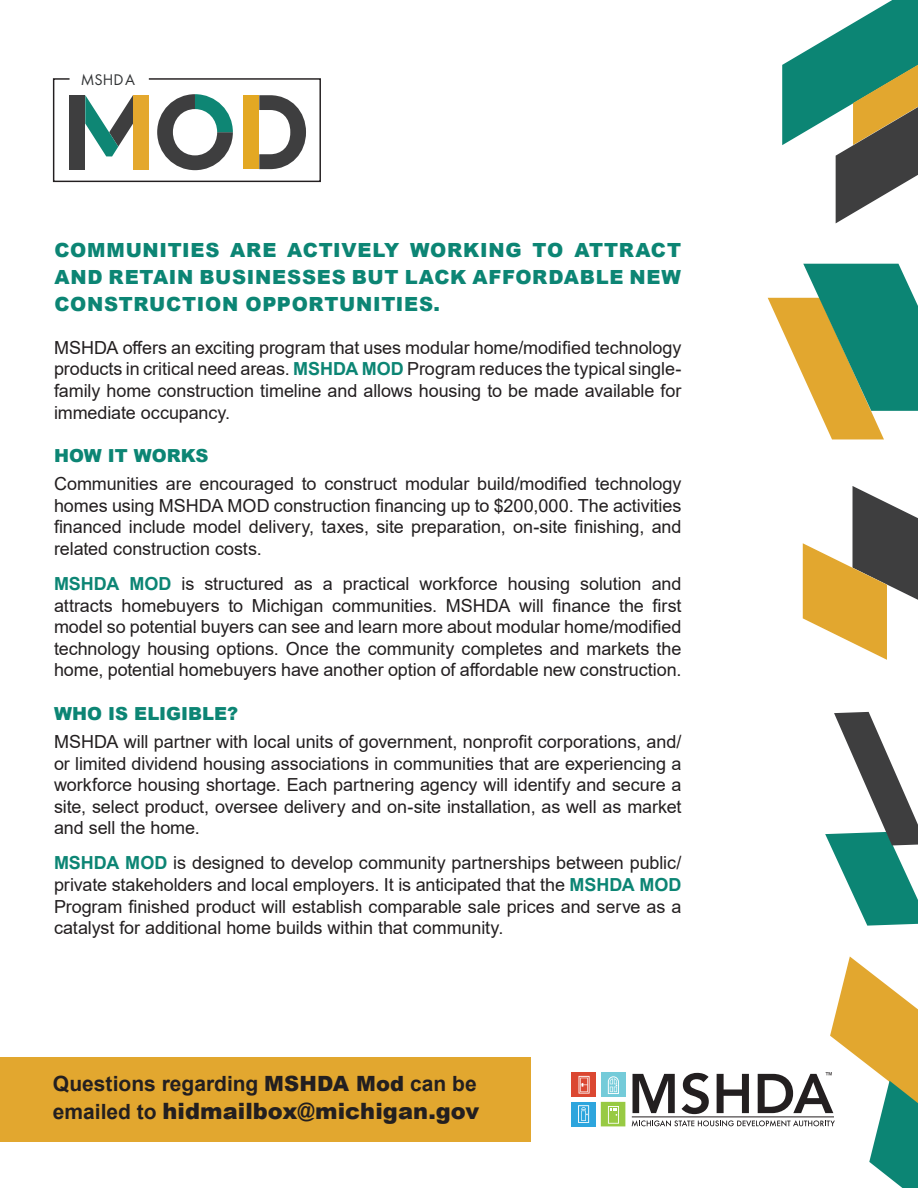
<style>
.page{position:relative;width:918px;height:1188px;background:#fff}
.page>*{position:absolute;margin:0;border:0;box-sizing:border-box;transform-origin:0 0}
.t1{font:900 22.5px "Arial";color:#231f20}
.t2{font:700 21px "Arial";color:#231f20}
.t3{font:900 19.5px/27px "Arial";letter-spacing:.035em;color:#0c8574;text-align:justify}
.t4{font:18px/21.6px "Arial";letter-spacing:-.005em;color:#231f20;text-align:justify}
.t5{font:900 18px "Arial";color:#0c8574}
.t6{font:16.05px "Futura PT";color:#323436}
.t7{font:8.25px "Arial";color:#231f20}
.s1{font-weight:700;color:#0c8574}
.s2{font-weight:900}
.s3{font-weight:700;font-size:21px}
</style>
<div class="page">
<div style="left:0;top:1057px;width:530px;height:84px;background:#e2a72f"></div>
<svg style="left:53px;top:78px;width:268px;height:104px"></svg>
<div style="left:571px;top:1072px;width:25px;height:25px;background:#db4731"></div>
<div style="left:601px;top:1072px;width:24px;height:25px;background:#74cbd9"></div>
<div style="left:571px;top:1102px;width:25px;height:24px;background:#2da5dd"></div>
<div style="left:601px;top:1102px;width:24px;height:24px;background:#98ca43"></div>
<svg style="left:608px;top:1076px;width:11px;height:18px"></svg>
<svg style="left:608px;top:1106px;width:11px;height:18px"></svg>
<svg style="left:578px;top:1105px;width:11px;height:18px"></svg>
<svg style="left:579px;top:1076px;width:11px;height:18px"></svg>
<svg style="left:782px;top:0;width:136px;height:223px"></svg>
<svg style="left:768px;top:264px;width:150px;height:175px"></svg>
<svg style="left:803px;top:486px;width:115px;height:174px"></svg>
<svg style="left:632px;top:957px;width:286px;height:231px"></svg>
<svg style="left:825px;top:712px;width:93px;height:214px"></svg>
<p class="t6" style="left:81px;top:70px;width:56px">MSHDA</p>
<p class="t3" style="left:54px;top:235px;width:628px">COMMUNITIES ARE ACTIVELY WORKING TO ATTRACT AND RETAIN BUSINESSES BUT LACK AFFORDABLE NEW CONSTRUCTION OPPORTUNITIES.</p>
<p class="t4" style="left:54px;top:337px;width:629px">MSHDA offers an exciting program that uses modular home/modified technology products in critical need areas. <span class="s1">MSHDA MOD</span> Program reduces the typical single&shy;family home construction timeline and allows housing to be made available for immediate occupancy.</p>
<p class="t5" style="left:54px;top:442px;width:156px">HOW IT WORKS</p>
<p class="t4" style="left:54px;top:473px;width:629px">Communities are encouraged to construct modular build/modified technology homes using MSHDA MOD construction financing up to $200,000. The activities financed include model delivery, taxes, site preparation, on-site finishing, and related construction costs.</p>
<p class="t4" style="left:54px;top:573px;width:629px"><span class="s1">MSHDA MOD</span> is structured as a practical workforce housing solution and attracts homebuyers to Michigan communities. MSHDA will finance the first model so potential buyers can see and learn more about modular home/modified technology housing options. Once the community completes and markets the home, potential homebuyers have another option of affordable new construction.</p>
<p class="t5" style="left:54px;top:700px;width:186px">WHO IS ELIGIBLE?</p>
<p class="t4" style="left:54px;top:731px;width:629px">MSHDA will partner with local units of government, nonprofit corporations, and/ or limited dividend housing associations in communities that are experiencing a workforce housing shortage. Each partnering agency will identify and secure a site, select product, oversee delivery and on-site installation, as well as market and sell the home.</p>
<p class="t4" style="left:54px;top:852px;width:629px"><span class="s1">MSHDA MOD</span> is designed to develop community partnerships between public/ private stakeholders and local employers. It is anticipated that the <span class="s1">MSHDA MOD </span>Program finished product will establish comparable sale prices and serve as a catalyst for additional home builds within that community.</p>
<p class="t2" style="left:53px;top:1069px;width:426px">Questions regarding <span class="s2">MSHDA Mod</span> can be</p>
<p class="t1" style="left:53px;top:1095px;width:428px"><span class="s3">emailed to</span> hidmailbox@michigan.gov</p>
<p class="t7" style="left:825px;top:1070px;width:10px">™</p>
</div>
